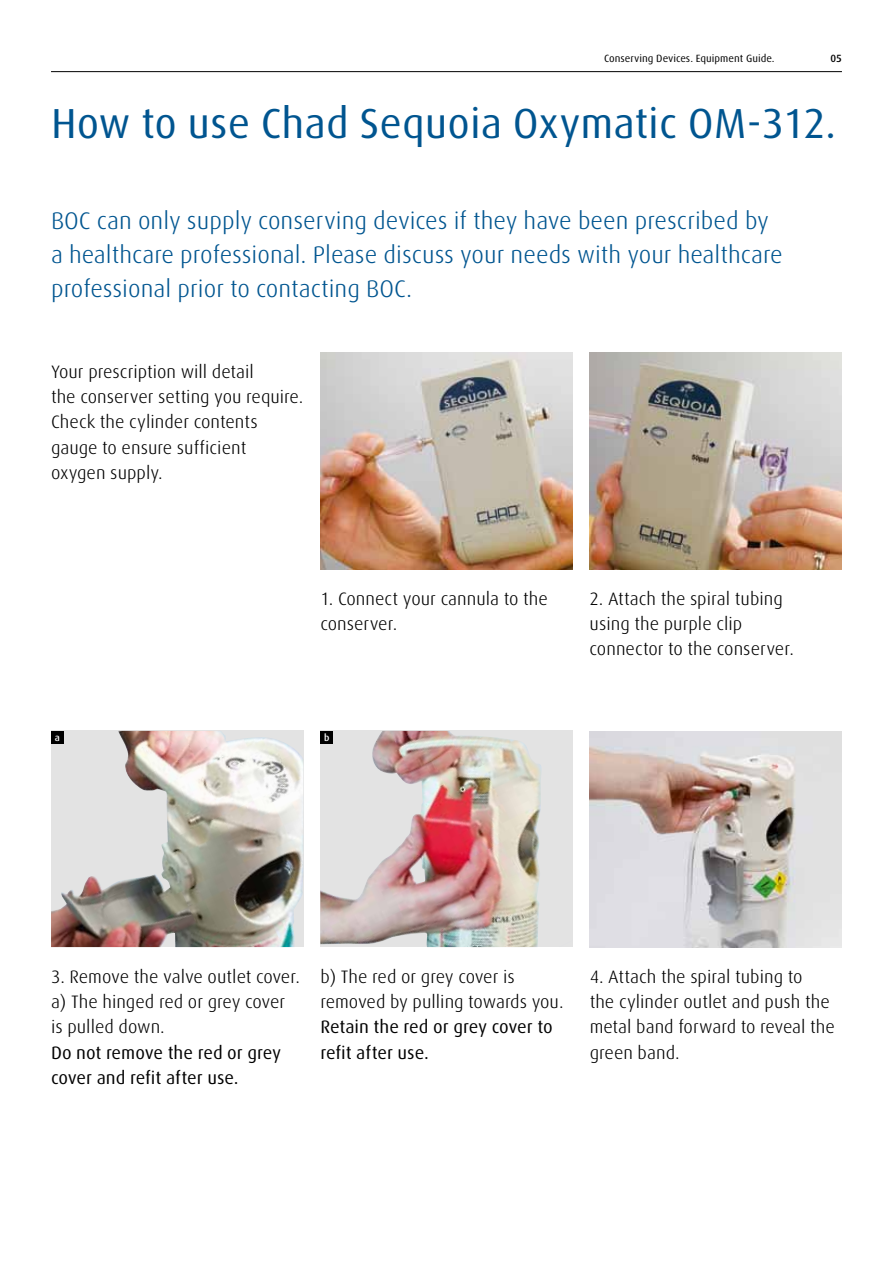
<style>
.page{position:relative;width:893px;height:1263px;background:#fff}
.page>*{position:absolute;margin:0;border:0;box-sizing:border-box;transform-origin:0 0}
.t1{font:42px "Linde Dax Global";color:#005590}
.t2{font:300 24px/33.6px "Linde Dax Global";color:#005590}
.t3{font:300 18px/25.2px "Linde Dax Global";color:#000}
.t4{font:18px/25.2px "Linde Dax Global";color:#000}
.t5{font:10.5px "Linde Dax Global";color:#000}
.t6{font:500 10.5px "Linde Dax Global";color:#000}
.t7{font:500 9.75px "Linde Dax Global";color:#fff}
</style>
<div class="page">
<hr style="left:51px;top:71px;width:791px;height:1px;background:#000">
<img style="left:590px;top:353px;width:252px;height:216px">
<img style="left:320px;top:353px;width:253px;height:216px">
<img style="left:590px;top:731px;width:252px;height:216px">
<img style="left:320px;top:731px;width:253px;height:216px">
<div style="left:320px;top:731px;width:13px;height:13px;background:#000"></div>
<img style="left:51px;top:731px;width:252px;height:216px">
<div style="left:51px;top:731px;width:13px;height:13px;background:#000"></div>
<p class="t5" style="left:604px;top:52px;width:172px">Conserving Devices. Equipment Guide.</p>
<p class="t6" style="left:830px;top:52px;width:13px">05</p>
<h1 class="t1" style="left:51px;top:99px;width:787px">How to use Chad Sequoia Oxymatic OM-312.</h1>
<h2 class="t2" style="left:51px;top:204px;width:733px">BOC can only supply conserving devices if they have been prescribed by a healthcare professional. Please discuss your needs with your healthcare professional prior to contacting BOC.</h2>
<p class="t3" style="left:51px;top:359px;width:254px">Your prescription will detail<br>the conserver setting you require.<br>Check the cylinder contents gauge to ensure sufficient oxygen supply.</p>
<p class="t3" style="left:320px;top:586px;width:229px">1. Connect your cannula to the conserver.</p>
<p class="t7" style="left:55px;top:732px;width:7px">a</p>
<p class="t7" style="left:324px;top:732px;width:7px">b</p>
<p class="t3" style="left:590px;top:586px;width:206px">2. Attach the spiral tubing using the purple clip connector to the conserver.</p>
<p class="t3" style="left:51px;top:964px;width:250px">3. Remove the valve outlet cover. a) The hinged red or grey cover is pulled down.</p>
<p class="t4" style="left:51px;top:1040px;width:232px">Do not remove the red or grey cover and refit after use.</p>
<p class="t3" style="left:320px;top:964px;width:245px">b) The red or grey cover is removed by pulling towards you.</p>
<p class="t4" style="left:320px;top:1014px;width:234px">Retain the red or grey cover to refit after use.</p>
<p class="t3" style="left:590px;top:964px;width:247px">4. Attach the spiral tubing to<br>the cylinder outlet and push the metal band forward to reveal the green band.</p>
</div>
